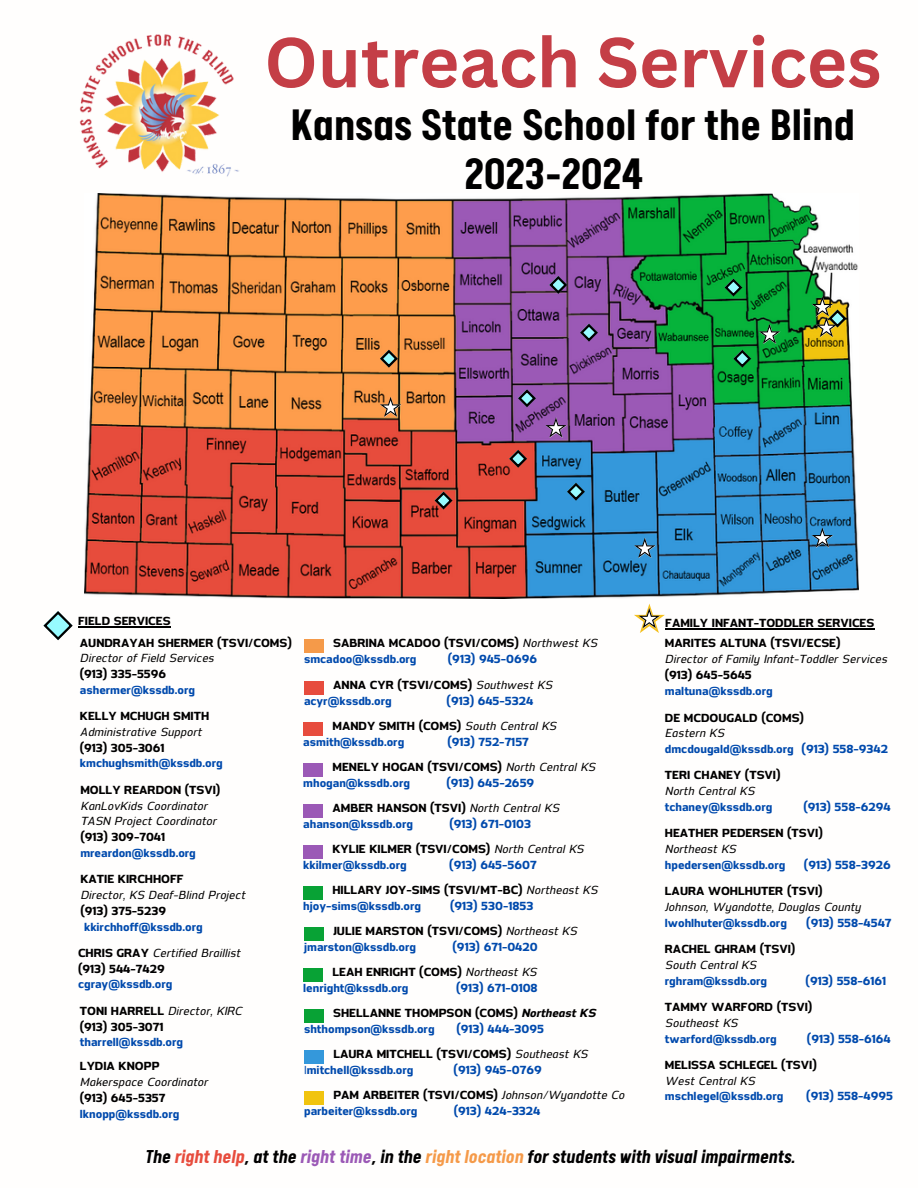
<style>
.page{position:relative;width:918px;height:1188px;background:#fff}
.page>*{position:absolute;margin:0;border:0;box-sizing:border-box;transform-origin:0 0}
.t1{font:700 69px "Canva Sans";color:#c43e46}
.t2{font:700 49.5px "Calps Sans";color:#000}
.t3{font:700 21px "Jipatha";color:#000}
.t4{font:700 21px "Jipatha";color:#004aad}
.t5{font:italic 21px "Jipatha";color:#000}
.t6{font:italic 700 21px "Calps Sans";color:#000}
.s1{font-weight:700;font-style:normal}
.s2{font-weight:400;font-style:italic}
.s3{font-style:italic}
.s4{font-weight:400}
.s5{color:#e74c3d}
.s6{color:#9b59b6}
.s7{color:#f59a49}
</style>
<div class="page">
<img style="left:79px;top:34px;width:160px;height:160px">
<img style="left:85px;top:194px;width:774px;height:405px">
<svg style="left:380px;top:397px;width:22px;height:20px"></svg>
<svg style="left:545px;top:417px;width:22px;height:21px"></svg>
<svg style="left:634px;top:538px;width:22px;height:20px"></svg>
<svg style="left:812px;top:527px;width:21px;height:21px"></svg>
<svg style="left:759px;top:324px;width:22px;height:20px"></svg>
<hr style="left:665px;top:628px;width:209px;height:1px;background:#000">
<div style="left:304px;top:640px;width:20px;height:13px;background:#f59a49"></div>
<div style="left:304px;top:1092px;width:20px;height:13px;background:#f1c40f"></div>
<div style="left:304px;top:681px;width:20px;height:14px;background:#e74c3d"></div>
<div style="left:303px;top:722px;width:20px;height:14px;background:#e74c3d"></div>
<div style="left:303px;top:763px;width:20px;height:14px;background:#9b59b6"></div>
<div style="left:303px;top:804px;width:20px;height:14px;background:#9b59b6"></div>
<div style="left:303px;top:845px;width:20px;height:14px;background:#9b59b6"></div>
<div style="left:303px;top:886px;width:20px;height:14px;background:#08a235"></div>
<div style="left:304px;top:927px;width:20px;height:14px;background:#08a235"></div>
<div style="left:303px;top:969px;width:20px;height:13px;background:#08a235"></div>
<div style="left:304px;top:1010px;width:20px;height:13px;background:#08a235"></div>
<div style="left:304px;top:1051px;width:20px;height:13px;background:#3498db"></div>
<svg style="left:518px;top:389px;width:18px;height:18px"></svg>
<svg style="left:380px;top:350px;width:18px;height:18px"></svg>
<svg style="left:549px;top:276px;width:18px;height:18px"></svg>
<svg style="left:580px;top:324px;width:18px;height:18px"></svg>
<svg style="left:567px;top:483px;width:18px;height:18px"></svg>
<svg style="left:724px;top:279px;width:18px;height:18px"></svg>
<svg style="left:733px;top:350px;width:18px;height:18px"></svg>
<svg style="left:43px;top:611px;width:30px;height:29px"></svg>
<hr style="left:78px;top:626px;width:93px;height:2px;background:#000">
<svg style="left:812px;top:296px;width:35px;height:42px"></svg>
<svg style="left:435px;top:492px;width:18px;height:18px"></svg>
<svg style="left:509px;top:450px;width:18px;height:18px"></svg>
<svg style="left:634px;top:604px;width:31px;height:29px"></svg>
<p class="t1" style="left:264px;top:14px;width:619px">Outreach Services</p>
<p class="t2" style="left:291px;top:104px;width:566px">Kansas State School for the Blind</p>
<p class="t2" style="left:465px;top:153px;width:180px">2023-2024</p>
<p class="t3" style="left:78px;top:611px;width:94px">FIELD SERVICES</p>
<p class="t3" style="left:80px;top:633px;width:213px">AUNDRAYAH SHERMER (TSVI/COMS)</p>
<p class="t5" style="left:80px;top:648px;width:136px">Director of Field Services</p>
<p class="t3" style="left:80px;top:664px;width:88px">(913) 335-5596</p>
<p class="t4" style="left:80px;top:680px;width:117px">ashermer@kssdb.org</p>
<p class="t3" style="left:80px;top:706px;width:131px">KELLY MCHUGH SMITH</p>
<p class="t5" style="left:80px;top:722px;width:123px">Administrative Support</p>
<p class="t3" style="left:80px;top:738px;width:86px">(913) 305-3061</p>
<p class="t4" style="left:80px;top:753px;width:144px">kmchughsmith@kssdb.org</p>
<p class="t3" style="left:80px;top:780px;width:141px">MOLLY REARDON (TSVI)</p>
<p class="t5" style="left:80px;top:796px;width:129px">KanLovKids Coordinator</p>
<p class="t5" style="left:80px;top:811px;width:138px">TASN Project Coordinator</p>
<p class="t3" style="left:80px;top:827px;width:86px">(913) 309-7041</p>
<p class="t4" style="left:80px;top:843px;width:117px">mreardon@kssdb.org</p>
<p class="t3" style="left:80px;top:869px;width:105px">KATIE KIRCHHOFF</p>
<p class="t5" style="left:80px;top:885px;width:166px">Director, KS Deaf-Blind Project</p>
<p class="t3" style="left:80px;top:901px;width:87px">(913) 375-5239</p>
<p class="t4" style="left:84px;top:916px;width:120px">kkirchhoff@kssdb.org</p>
<p class="t5" style="left:78px;top:943px;width:164px"><span class="s1">CHRIS GRAY</span> Certified Braillist</p>
<p class="t3" style="left:78px;top:959px;width:88px">(913) 544-7429</p>
<p class="t4" style="left:78px;top:974px;width:96px">cgray@kssdb.org</p>
<p class="t5" style="left:80px;top:1001px;width:164px"><span class="s1">TONI HARRELL</span> Director, KIRC</p>
<p class="t3" style="left:80px;top:1017px;width:85px">(913) 305-3071</p>
<p class="t4" style="left:80px;top:1032px;width:105px">tharrell@kssdb.org</p>
<p class="t3" style="left:80px;top:1056px;width:81px">LYDIA KNOPP</p>
<p class="t5" style="left:80px;top:1072px;width:129px">Makerspace Coordinator</p>
<p class="t3" style="left:80px;top:1088px;width:87px">(913) 645-5357</p>
<p class="t4" style="left:80px;top:1104px;width:101px">lknopp@kssdb.org</p>
<p class="t3" style="left:333px;top:633px;width:266px">SABRINA MCADOO (TSVI/COMS) <span class="s2">Northwest KS</span></p>
<p class="t4" style="left:304px;top:649px;width:114px">smcadoo@kssdb.org</p>
<p class="t4" style="left:448px;top:649px;width:91px">(913) 945-0696</p>
<p class="t3" style="left:333px;top:675px;width:221px">ANNA CYR (TSVI/COMS) <span class="s2">Southwest KS</span></p>
<p class="t4" style="left:304px;top:691px;width:89px">acyr@kssdb.org</p>
<p class="t4" style="left:447px;top:691px;width:88px">(913) 645-5324</p>
<p class="t3" style="left:332px;top:716px;width:226px">MANDY SMITH (COMS) <span class="s2">South Central KS</span></p>
<p class="t4" style="left:303px;top:732px;width:102px">asmith@kssdb.org</p>
<p class="t4" style="left:447px;top:732px;width:83px">(913) 752-7157</p>
<p class="t3" style="left:332px;top:757px;width:265px">MENELY HOGAN (TSVI/COMS) <span class="s2">North Central KS</span></p>
<p class="t4" style="left:303px;top:773px;width:108px">mhogan@kssdb.org</p>
<p class="t4" style="left:446px;top:773px;width:89px">(913) 645-2659</p>
<p class="t3" style="left:332px;top:798px;width:228px">AMBER HANSON (TSVI) <span class="s2">North Central KS</span></p>
<p class="t4" style="left:303px;top:814px;width:111px">ahanson@kssdb.org</p>
<p class="t4" style="left:449px;top:814px;width:83px">(913) 671-0103</p>
<p class="t3" style="left:332px;top:839px;width:253px">KYLIE KILMER (TSVI/COMS) <span class="s2">North Central KS</span></p>
<p class="t4" style="left:303px;top:855px;width:105px">kkilmer@kssdb.org</p>
<p class="t4" style="left:449px;top:855px;width:89px">(913) 645-5607</p>
<p class="t3" style="left:332px;top:880px;width:267px">HILLARY JOY-SIMS (TSVI/MT-BC) <span class="s2">Northeast KS</span></p>
<p class="t4" style="left:303px;top:896px;width:119px">hjoy-sims@kssdb.org</p>
<p class="t4" style="left:450px;top:896px;width:85px">(913) 530-1853</p>
<p class="t3" style="left:333px;top:921px;width:245px">JULIE MARSTON (TSVI/COMS) <span class="s2">Northeast KS</span></p>
<p class="t4" style="left:304px;top:937px;width:113px">jmarston@kssdb.org</p>
<p class="t4" style="left:453px;top:937px;width:87px">(913) 671-0420</p>
<p class="t3" style="left:332px;top:962px;width:206px">LEAH ENRIGHT (COMS) <span class="s2">Northeast KS</span></p>
<p class="t4" style="left:303px;top:978px;width:107px">lenright@kssdb.org</p>
<p class="t4" style="left:456px;top:978px;width:83px">(913) 671-0108</p>
<p class="t3" style="left:333px;top:1003px;width:264px">SHELLANNE THOMPSON (COMS) <span class="s3">Northeast KS</span></p>
<p class="t4" style="left:304px;top:1019px;width:242px">shthompson@kssdb.org (913) 444-3095</p>
<p class="t3" style="left:333px;top:1044px;width:256px">LAURA MITCHELL (TSVI/COMS) <span class="s2">Southeast KS</span></p>
<p class="t4" style="left:304px;top:1060px;width:111px"><span class="s4">l</span>mitchell@kssdb.org</p>
<p class="t4" style="left:454px;top:1060px;width:90px">(913) 945-0769</p>
<p class="t3" style="left:333px;top:1085px;width:293px">PAM ARBEITER (TSVI/COMS) <span class="s2">Johnson/Wyandotte Co</span></p>
<p class="t4" style="left:304px;top:1101px;width:115px">parbeiter@kssdb.org</p>
<p class="t4" style="left:454px;top:1101px;width:88px">(913) 424-3324</p>
<p class="t3" style="left:665px;top:613px;width:211px">FAMILY INFANT-TODDLER SERVICES</p>
<p class="t3" style="left:665px;top:633px;width:177px">MARITES ALTUNA (TSVI/ECSE)</p>
<p class="t5" style="left:665px;top:649px;width:224px">Director of Family Infant-Toddler Services</p>
<p class="t3" style="left:665px;top:665px;width:88px">(913) 645-5645</p>
<p class="t4" style="left:665px;top:681px;width:109px">maltuna@kssdb.org</p>
<p class="t3" style="left:665px;top:708px;width:141px">DE MCDOUGALD (COMS)</p>
<p class="t5" style="left:665px;top:723px;width:61px">Eastern KS</p>
<p class="t4" style="left:665px;top:739px;width:225px">dmcdougald@kssdb.org (913) 558-9342</p>
<p class="t3" style="left:665px;top:765px;width:117px">TERI CHANEY (TSVI)</p>
<p class="t5" style="left:665px;top:781px;width:91px">North Central KS</p>
<p class="t4" style="left:665px;top:797px;width:109px">tchaney@kssdb.org</p>
<p class="t4" style="left:804px;top:797px;width:89px">(913) 558-6294</p>
<p class="t3" style="left:665px;top:823px;width:159px">HEATHER PEDERSEN (TSVI)</p>
<p class="t5" style="left:665px;top:839px;width:73px">Northeast KS</p>
<p class="t4" style="left:665px;top:855px;width:227px">hpedersen@kssdb.org (913) 558-3926</p>
<p class="t3" style="left:665px;top:881px;width:159px">LAURA WOHLHUTER (TSVI)</p>
<p class="t5" style="left:665px;top:897px;width:197px">Johnson, Wyandotte, Douglas County</p>
<p class="t4" style="left:665px;top:913px;width:228px">lwohlhuter@kssdb.org (913) 558-4547</p>
<p class="t3" style="left:665px;top:939px;width:132px">RACHEL GHRAM (TSVI)</p>
<p class="t5" style="left:665px;top:955px;width:93px">South Central KS</p>
<p class="t4" style="left:665px;top:971px;width:104px">rghram@kssdb.org</p>
<p class="t4" style="left:806px;top:971px;width:82px">(913) 558-6161</p>
<p class="t3" style="left:665px;top:997px;width:149px">TAMMY WARFORD (TSVI)</p>
<p class="t5" style="left:665px;top:1013px;width:74px">Southeast KS</p>
<p class="t4" style="left:665px;top:1029px;width:113px">twarford@kssdb.org</p>
<p class="t4" style="left:807px;top:1029px;width:85px">(913) 558-6164</p>
<p class="t3" style="left:665px;top:1055px;width:153px">MELISSA SCHLEGEL (TSVI)</p>
<p class="t5" style="left:665px;top:1071px;width:92px">West Central KS</p>
<p class="t4" style="left:665px;top:1086px;width:230px">mschlegel@kssdb.org (913) 558-4995</p>
<p class="t6" style="left:145px;top:1148px;width:652px">The <span class="s5">right help</span>, at the <span class="s6">right time</span>, in the <span class="s7">right location</span> for students with visual impairments.</p>
</div>
